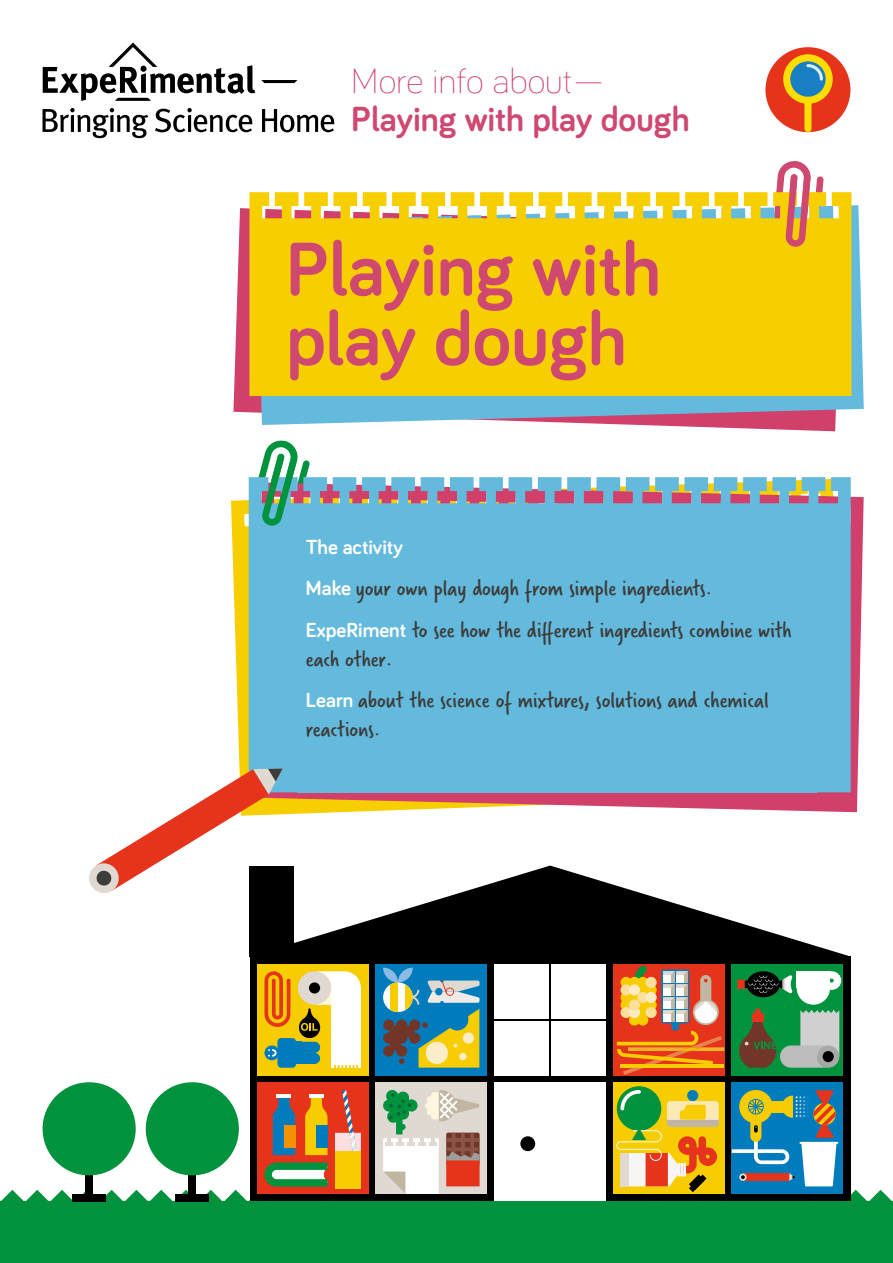
<style>
.page{position:relative;width:893px;height:1263px;background:#fff}
.page>*{position:absolute;margin:0;border:0;box-sizing:border-box;transform-origin:0 0}
.t1{font:700 78px/69.6px "Bariol";color:#cf4870}
.t2{font:700 36px "Bariol";color:#cf4870}
.t3{font:300 36px "Bariol";color:#cf4870}
.t4{font:24px/41.5px "Verveine";color:#3c3c3b}
.t5{font:700 21px "Bariol";color:#fff}
.s1{font-family:"Bariol";font-weight:700;font-size:21px;color:#fff}
</style>
<div class="page">
<div style="left:765px;top:47px;width:85px;height:85px;background:#e6331c;border-radius:50%"></div>
<div style="left:804px;top:97px;width:7px;height:35px;background:#fd0;border-radius:4px"></div>
<svg style="left:783px;top:54px;width:50px;height:50px"></svg>
<svg style="left:233px;top:208px;width:603px;height:223px"></svg>
<svg style="left:256px;top:205px;width:608px;height:220px;background:#87accb"></svg>
<div style="left:249px;top:192px;width:602px;height:204px;background:#f7ce00"></div>
<div style="left:0;top:1190px;width:893px;height:73px;background:#00923d"></div>
<svg style="left:261px;top:80px;width:36px;height:3px"></svg>
<svg style="left:43px;top:108px;width:105px;height:30px"></svg>
<svg style="left:155px;top:108px;width:97px;height:24px"></svg>
<svg style="left:262px;top:109px;width:72px;height:23px"></svg>
<svg style="left:43px;top:43px;width:212px;height:58px"></svg>
<svg style="left:771px;top:161px;width:53px;height:100px"></svg>
<div style="left:189px;top:1166px;width:7px;height:33px;background:#000"></div>
<div style="left:176px;top:1194px;width:33px;height:7px;background:#000"></div>
<div style="left:146px;top:1082px;width:93px;height:93px;background:#00923d;border-radius:50%"></div>
<div style="left:85px;top:1166px;width:8px;height:33px;background:#000"></div>
<div style="left:72px;top:1194px;width:34px;height:7px;background:#000"></div>
<div style="left:43px;top:1082px;width:93px;height:93px;background:#00923d;border-radius:50%"></div>
<svg style="left:231px;top:500px;width:113px;height:315px;fill:#f7ce00"></svg>
<svg style="left:283px;top:496px;width:581px;height:316px;fill:#d0406a"></svg>
<svg style="left:249px;top:477px;width:602px;height:315px;background:#72b1cf"></svg>
<div style="left:297px;top:529px;width:519px;height:263px;background:#64badc"></div>
<svg style="left:246px;top:440px;width:64px;height:101px"></svg>
<svg style="left:89px;top:768px;width:194px;height:127px"></svg>
<div style="left:250px;top:956px;width:600px;height:245px;background:#000"></div>
<svg style="left:250px;top:865px;width:599px;height:91px;fill:#000"></svg>
<div style="left:257px;top:964px;width:111px;height:111px;background:#f7cc00"></div>
<div style="left:732px;top:1082px;width:111px;height:112px;background:#007bbb"></div>
<div style="left:732px;top:964px;width:111px;height:111px;background:#00923d"></div>
<div style="left:376px;top:964px;width:111px;height:111px;background:#007bbb"></div>
<div style="left:494px;top:964px;width:112px;height:111px;background:#fff"></div>
<div style="left:376px;top:1082px;width:111px;height:112px;background:#dfd9d1"></div>
<div style="left:613px;top:964px;width:111px;height:111px;background:#e6331c"></div>
<div style="left:613px;top:1082px;width:111px;height:112px;background:#f7cc00"></div>
<div style="left:494px;top:1082px;width:112px;height:119px;background:#fff"></div>
<hr style="left:494px;top:1018px;width:112px;height:2px;background:#000">
<hr style="left:549px;top:964px;width:2px;height:111px;background:#000">
<svg style="left:693px;top:999px;width:26px;height:26px"></svg>
<div style="left:520px;top:1136px;width:15px;height:15px;background:#000;border-radius:50%"></div>
<hr style="left:799px;top:1142px;width:39px;height:2px;background:#fff">
<svg style="left:634px;top:965px;width:13px;height:29px"></svg>
<div style="left:620px;top:977px;width:12px;height:11px;background:#f7cc00;border-radius:50%"></div>
<div style="left:629px;top:977px;width:11px;height:11px;background:#f7cc00;border-radius:50%"></div>
<div style="left:637px;top:977px;width:11px;height:11px;background:#f7cc00;border-radius:50%"></div>
<div style="left:637px;top:984px;width:11px;height:11px;background:#f7cc00;border-radius:50%"></div>
<div style="left:646px;top:984px;width:11px;height:11px;background:#f7cc00;border-radius:50%"></div>
<svg style="left:620px;top:992px;width:12px;height:11px"></svg>
<svg style="left:629px;top:992px;width:11px;height:11px"></svg>
<div style="left:620px;top:999px;width:12px;height:11px;background:#f7cc00;border-radius:50%"></div>
<div style="left:637px;top:999px;width:11px;height:11px;background:#f7cc00;border-radius:50%"></div>
<div style="left:646px;top:999px;width:11px;height:11px;background:#f7cc00;border-radius:50%"></div>
<div style="left:637px;top:1007px;width:11px;height:11px;background:#f7cc00;border-radius:50%"></div>
<div style="left:629px;top:1014px;width:11px;height:11px;background:#f7cc00;border-radius:50%"></div>
<div style="left:637px;top:1014px;width:11px;height:11px;background:#f7cc00;border-radius:50%"></div>
<div style="left:646px;top:977px;width:11px;height:11px;background:#fae09a;border-radius:50%"></div>
<div style="left:620px;top:984px;width:12px;height:11px;background:#fae09a;border-radius:50%"></div>
<div style="left:637px;top:992px;width:11px;height:11px;background:#fae09a;border-radius:50%"></div>
<div style="left:620px;top:1007px;width:12px;height:11px;background:#fae09a;border-radius:50%"></div>
<div style="left:646px;top:1007px;width:11px;height:11px;background:#fae09a;border-radius:50%"></div>
<div style="left:629px;top:1007px;width:11px;height:11px;background:#fcebc3;border-radius:50%"></div>
<div style="left:629px;top:984px;width:11px;height:11px;background:#fcebc3;border-radius:50%"></div>
<div style="left:646px;top:992px;width:11px;height:11px;background:#fcebc3;border-radius:50%"></div>
<div style="left:629px;top:999px;width:11px;height:11px;background:#fae09a;border-radius:50%"></div>
<svg style="left:617px;top:1031px;width:107px;height:44px"></svg>
<div style="left:747px;top:971px;width:33px;height:26px;background:#000;border-radius:50%"></div>
<div style="left:797px;top:971px;width:33px;height:34px;background:#fff;border-radius:50%"></div>
<div style="left:797px;top:971px;width:33px;height:17px;background:#fff"></div>
<div style="left:671px;top:1019px;width:8px;height:12px;background:#007bbb;border-radius:4px"></div>
<div style="left:700px;top:975px;width:11px;height:33px;background:#c1b6a2;border-radius:6px"></div>
<svg style="left:704px;top:979px;width:4px;height:3px"></svg>
<div style="left:695px;top:1001px;width:22px;height:22px;background:#dfd9d1;border-radius:50%"></div>
<div style="left:667px;top:1120px;width:52px;height:7px;background:#c1b6a2;border-radius:4px"></div>
<hr style="left:667px;top:1120px;width:52px;height:3px;background:#c1b6a2">
<div style="left:687px;top:1090px;width:11px;height:11px;background:#007bbb;border-radius:50%"></div>
<svg style="left:264px;top:971px;width:97px;height:97px"></svg>
<svg style="left:732px;top:1090px;width:105px;height:96px"></svg>
<svg style="left:383px;top:967px;width:97px;height:101px"></svg>
<div style="left:617px;top:1086px;width:44px;height:45px;background:#00923d;border-radius:50%"></div>
<svg style="left:620px;top:1090px;width:21px;height:20px"></svg>
<svg style="left:616px;top:1128px;width:101px;height:64px"></svg>
<svg style="left:737px;top:975px;width:55px;height:18px"></svg>
<svg style="left:830px;top:971px;width:11px;height:19px"></svg>
<svg style="left:739px;top:1008px;width:100px;height:60px"></svg>
<svg style="left:661px;top:969px;width:28px;height:54px"></svg>
<div style="left:676px;top:1014px;width:8px;height:7px;background:#fff"></div>
<svg style="left:695px;top:1002px;width:22px;height:21px"></svg>
<svg style="left:383px;top:1090px;width:97px;height:104px"></svg>
<svg style="left:667px;top:1101px;width:52px;height:19px"></svg>
<div style="left:257px;top:1083px;width:111px;height:111px;background:#e6331c"></div>
<svg style="left:335px;top:1090px;width:26px;height:61px"></svg>
<svg style="left:305px;top:1097px;width:23px;height:58px"></svg>
<hr style="left:309px;top:1094px;width:15px;height:3px;background:#fff">
<div style="left:335px;top:1151px;width:26px;height:37px;background:#f7cc00"></div>
<svg style="left:264px;top:1162px;width:63px;height:24px;background:#62ac77"></svg>
<div style="left:316px;top:1125px;width:12px;height:22px;background:#007bbb"></div>
<svg style="left:273px;top:1097px;width:22px;height:58px"></svg>
<hr style="left:276px;top:1094px;width:15px;height:3px;background:#fff">
<div style="left:284px;top:1125px;width:11px;height:22px;background:#f39200"></div>
<h2 class="t3" style="left:351px;top:56px;width:256px">More info about—</h2>
<h2 class="t2" style="left:351px;top:95px;width:340px">Playing with play dough</h2>
<h1 class="t1" style="left:286px;top:231px;width:377px">Playing with play dough</h1>
<p class="t5" style="left:306px;top:532px;width:98px">The activity</p>
<p class="t4" style="left:306px;top:567px;width:487px"><span class="s1">Make</span> your own play dough from simple ingredients.<br><span class="s1">ExpeRiment</span> to see how the different ingredients combine with</p>
<p class="t4" style="left:306px;top:638px;width:465px">each other.<br><span class="s1">Learn</span> about the science of mixtures, solutions and chemical</p>
<p class="t4" style="left:306px;top:708px;width:76px">reactions.</p>
</div>
